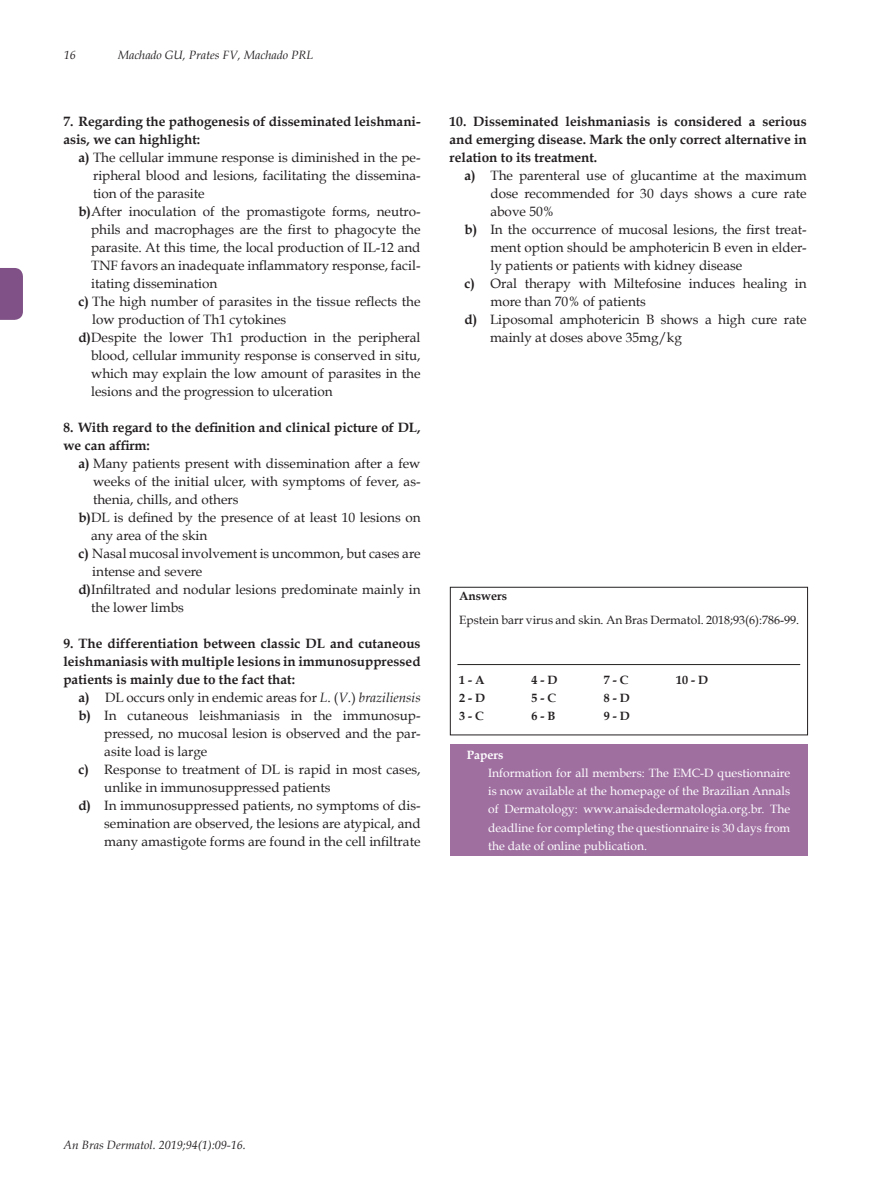
<style>
.page{position:relative;width:893px;height:1191px;background:#fff}
.page>*{position:absolute;margin:0;border:0;box-sizing:border-box;transform-origin:0 0}
.Quetionario_-ING{font:13.5px/18px "Book Antiqua";color:#231f20;text-align:justify}
.Quetionario_-ING-2{font:700 13.5px/18px "Book Antiqua";color:#231f20}
.t1{font:12px/18px "Book Antiqua";color:#fff;text-align:justify}
.t2{font:italic 12px "Book Antiqua";color:#231f20}
.miolo{font:12px "Book Antiqua";color:#231f20}
.miolo-2{font:700 12px "Book Antiqua";color:#231f20}
.t3{font:700 12px "Book Antiqua";color:#fff}
.s1{font-weight:700}
.s2{font-style:italic}
</style>
<div class="page">
<svg style="left:0;top:268px;width:23px;height:52px"></svg>
<div style="left:450px;top:587px;width:358px;height:148px;border:1px solid #231f20"></div>
<div style="left:450px;top:744px;width:357px;height:111px;background:#9f6fa0"></div>
<hr style="left:457px;top:664px;width:343px;height:1px;background:#231f20">
<p class="t2" style="left:64px;top:48px;width:13px">16</p>
<p class="t2" style="left:118px;top:48px;width:197px">Machado GU, Prates FV, Machado PRL</p>
<p class="Quetionario_-ING-2" style="left:63px;top:113px;width:359px">7. Regarding the pathogenesis of disseminated leishmani&shy;asis, we can highlight:</p>
<p class="Quetionario_-ING" style="left:93px;top:148px;width:329px;text-indent:-15px"><span class="s1">a)</span> The cellular immune response is diminished in the pe&shy;ripheral blood and lesions, facilitating the dissemina&shy;tion of the parasite</p>
<p class="Quetionario_-ING" style="left:91px;top:202px;width:331px;text-indent:-13px"><span class="s1">b)</span>After inoculation of the promastigote forms, neutro&shy;phils and macrophages are the first to phagocyte the parasite. At this time, the local production of IL-12 and TNF favors an inadequate inflammatory response, facil&shy;itating dissemination</p>
<p class="Quetionario_-ING" style="left:92px;top:292px;width:330px;text-indent:-14px"><span class="s1">c)</span> The high number of parasites in the tissue reflects the low production of Th1 cytokines</p>
<p class="Quetionario_-ING" style="left:91px;top:328px;width:331px;text-indent:-13px"><span class="s1">d)</span>Despite the lower Th1 production in the peripheral blood, cellular immunity response is conserved in situ, which may explain the low amount of parasites in the lesions and the progression to ulceration</p>
<p class="Quetionario_-ING-2" style="left:63px;top:419px;width:359px">8. With regard to the definition and clinical picture of DL, we can affirm:</p>
<p class="Quetionario_-ING" style="left:93px;top:454px;width:329px;text-indent:-15px"><span class="s1">a)</span> Many patients present with dissemination after a few weeks of the initial ulcer, with symptoms of fever, as&shy;thenia, chills, and others</p>
<p class="Quetionario_-ING" style="left:91px;top:508px;width:331px;text-indent:-13px"><span class="s1">b)</span>DL is defined by the presence of at least 10 lesions on any area of the skin</p>
<p class="Quetionario_-ING" style="left:92px;top:544px;width:330px;text-indent:-14px"><span class="s1">c)</span> Nasal mucosal involvement is uncommon, but cases are intense and severe</p>
<p class="Quetionario_-ING" style="left:91px;top:580px;width:331px;text-indent:-13px"><span class="s1">d)</span>Infiltrated and nodular lesions predominate mainly in the lower limbs</p>
<p class="Quetionario_-ING-2" style="left:63px;top:635px;width:359px;text-align:justify">9. The differentiation between classic DL and cutaneous leishmaniasis with multiple lesions in immunosuppressed patients is mainly due to the fact that:</p>
<p class="Quetionario_-ING" style="left:78px;top:688px;width:344px"><span class="s1">a)</span> DL occurs only in endemic areas for <span class="s2">L</span>. (<span class="s2">V</span>.) <span class="s2">braziliensis</span></p>
<p class="Quetionario_-ING" style="left:104px;top:706px;width:318px;text-indent:-26px"><span class="s1">b)</span> In cutaneous leishmaniasis in the immunosup&shy;pressed, no mucosal lesion is observed and the par&shy;asite load is large</p>
<p class="Quetionario_-ING" style="left:104px;top:760px;width:318px;text-indent:-26px"><span class="s1">c)</span> Response to treatment of DL is rapid in most cases, unlike in immunosuppressed patients</p>
<p class="Quetionario_-ING" style="left:104px;top:796px;width:318px;text-indent:-26px"><span class="s1">d)</span> In immunosuppressed patients, no symptoms of dis&shy;semination are observed, the lesions are atypical, and many amastigote forms are found in the cell infiltrate</p>
<p class="Quetionario_-ING-2" style="left:450px;top:113px;width:359px;text-align:justify">10. Disseminated leishmaniasis is considered a serious and emerging disease. Mark the only correct alternative in relation to its treatment.</p>
<p class="Quetionario_-ING" style="left:490px;top:166px;width:318px;text-indent:-26px"><span class="s1">a)</span> The parenteral use of glucantime at the maximum dose recommended for 30 days shows a cure rate above 50%</p>
<p class="Quetionario_-ING" style="left:490px;top:220px;width:318px;text-indent:-26px"><span class="s1">b)</span> In the occurrence of mucosal lesions, the first treat&shy;ment option should be amphotericin B even in elder&shy;ly patients or patients with kidney disease</p>
<p class="Quetionario_-ING" style="left:490px;top:274px;width:318px;text-indent:-26px"><span class="s1">c)</span> Oral therapy with Miltefosine induces healing in more than 70% of patients</p>
<p class="Quetionario_-ING" style="left:490px;top:310px;width:318px;text-indent:-26px"><span class="s1">d)</span> Liposomal amphotericin B shows a high cure rate mainly at doses above 35mg/kg</p>
<p class="miolo-2" style="left:459px;top:589px;width:49px">Answers</p>
<p class="miolo" style="left:459px;top:613px;width:342px">Epstein barr virus and skin. An Bras Dermatol. 2018;93(6):786-99.</p>
<p class="miolo-2" style="left:459px;top:673px;width:27px">1 - A</p>
<p class="miolo-2" style="left:459px;top:691px;width:27px">2 - D</p>
<p class="miolo-2" style="left:459px;top:709px;width:26px">3 - C</p>
<p class="miolo-2" style="left:532px;top:673px;width:27px">4 - D</p>
<p class="miolo-2" style="left:532px;top:691px;width:26px">5 - C</p>
<p class="miolo-2" style="left:532px;top:709px;width:25px">6 - B</p>
<p class="miolo-2" style="left:604px;top:673px;width:26px">7 - C</p>
<p class="miolo-2" style="left:604px;top:691px;width:27px">8 - D</p>
<p class="miolo-2" style="left:604px;top:709px;width:27px">9 - D</p>
<p class="miolo-2" style="left:676px;top:673px;width:33px">10 - D</p>
<p class="t3" style="left:467px;top:748px;width:38px">Papers</p>
<p class="t1" style="left:488px;top:764px;width:303px">Information for all members: The EMC-D questionnaire is now available at the homepage of the Brazilian Annals of Dermatology: www.anaisdedermatologia.org.br. The deadline for completing the questionnaire is 30 days from the date of online publication.</p>
<p class="t2" style="left:64px;top:1137px;width:184px">An Bras Dermatol. 2019;94(1):09-16.</p>
</div>
